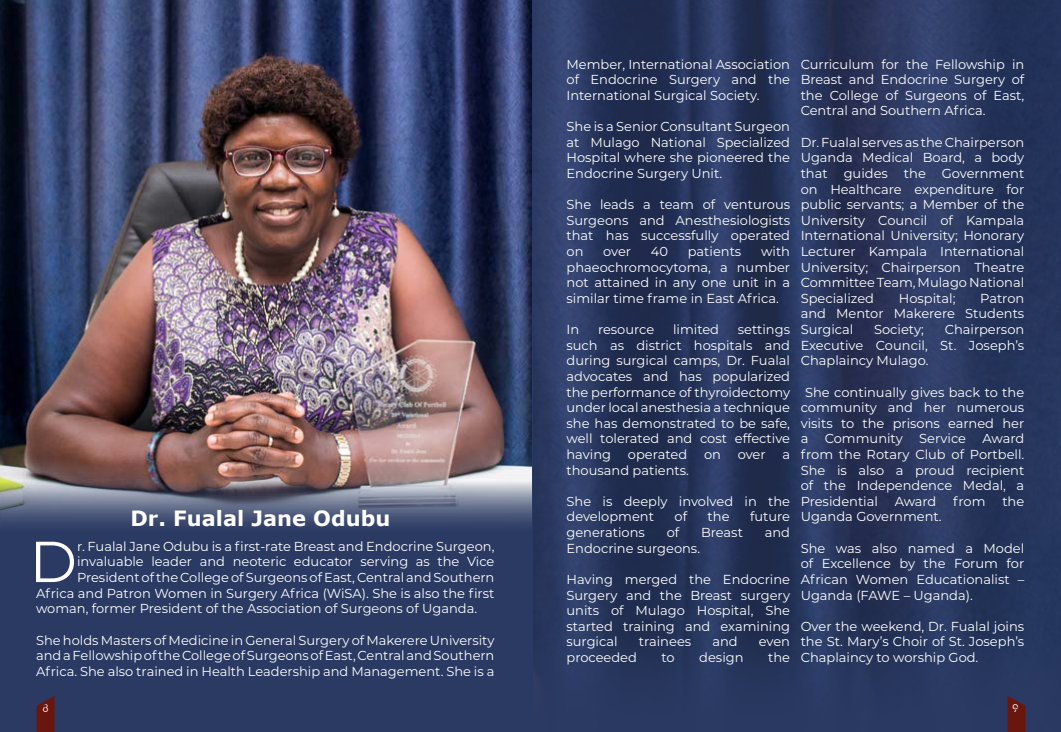
<style>
.page{position:relative;width:1061px;height:732px;background:#fff}
.page>*{position:absolute;margin:0;border:0;box-sizing:border-box;transform-origin:0 0}
.t1{font:57.6px "Montserrat";color:#fff}
.t2{font:700 21px "Verdana";color:#fff}
.t3{font:13px/15.6px "Montserrat";color:#fff;text-align:justify}
.t4{font:12px "BIRTHOFAHERO";color:#fff}
</style>
<div class="page">
<div style="left:0;top:0;width:1060px;height:731px;background:#2b3a63"></div>
<img style="left:533px;top:0;width:527px;height:731px">
<img style="left:0;top:0;width:531px;height:526px">
<svg style="left:37px;top:696px;width:17px;height:35px"></svg>
<svg style="left:1007px;top:695px;width:18px;height:36px"></svg>
<h2 class="t2" style="left:130px;top:503px;width:261px">Dr. Fualal Jane Odubu</h2>
<h1 class="t1" style="left:29px;top:522px;width:49px">D</h1>
<p class="t3" style="left:77px;top:537px;width:419px">r. Fualal Jane Odubu is a first-rate Breast and Endocrine Surgeon,</p>
<p class="t3" style="left:77px;top:553px;width:419px">invaluable leader and neoteric educator serving as the Vice</p>
<p class="t3" style="left:77px;top:569px;width:419px">President of the College of Surgeons of East, Central and Southern</p>
<p class="t3" style="left:36px;top:584px;width:460px">Africa and Patron Women in Surgery Africa (WiSA). She is also the first</p>
<p class="t3" style="left:36px;top:600px;width:442px">woman, former President of the Association of Surgeons of Uganda.</p>
<p class="t3" style="left:36px;top:631px;width:460px">She holds Masters of Medicine in General Surgery of Makerere University and a Fellowship of the College of Surgeons of East, Central and Southern Africa. She also trained in Health Leadership and Management. She is a</p>
<p class="t3" style="left:566px;top:56px;width:225px">Member, International Association of Endocrine Surgery and the International Surgical Society.</p>
<p class="t3" style="left:566px;top:118px;width:225px">She is a Senior Consultant Surgeon at Mulago National Specialized Hospital where she pioneered the Endocrine Surgery Unit.</p>
<p class="t3" style="left:566px;top:196px;width:225px">She leads a team of venturous Surgeons and Anesthesiologists that has successfully operated on</p>
<p class="t3" style="left:566px;top:243px;width:225px;text-indent:194px">with phaeochromocytoma, a number not attained in any one unit in a similar time frame in East Africa.</p>
<p class="t3" style="left:566px;top:321px;width:14px">In</p>
<p class="t3" style="left:598px;top:321px;width:58px">resource</p>
<p class="t3" style="left:673px;top:321px;width:47px">limited</p>
<p class="t3" style="left:603px;top:243px;width:29px">over</p>
<p class="t3" style="left:650px;top:243px;width:19px">40</p>
<p class="t3" style="left:687px;top:243px;width:55px">patients</p>
<p class="t3" style="left:566px;top:321px;width:225px;text-indent:171px">settings such as district hospitals and during surgical camps, Dr. Fualal advocates and has popularized the performance of thyroidectomy under local anesthesia a technique she has demonstrated to be safe, well tolerated and cost effective having</p>
<p class="t3" style="left:627px;top:446px;width:61px">operated</p>
<p class="t3" style="left:703px;top:446px;width:18px">on</p>
<p class="t3" style="left:737px;top:446px;width:29px">over</p>
<p class="t3" style="left:782px;top:446px;width:9px">a</p>
<p class="t3" style="left:566px;top:461px;width:124px">thousand patients.</p>
<p class="t3" style="left:566px;top:493px;width:225px">She is deeply involved in the development</p>
<p class="t3" style="left:674px;top:508px;width:14px">of</p>
<p class="t3" style="left:707px;top:508px;width:23px">the</p>
<p class="t3" style="left:749px;top:508px;width:42px">future</p>
<p class="t3" style="left:566px;top:524px;width:80px">generations</p>
<p class="t3" style="left:666px;top:524px;width:14px">of</p>
<p class="t3" style="left:701px;top:524px;width:43px">Breast</p>
<p class="t3" style="left:764px;top:524px;width:27px">and</p>
<p class="t3" style="left:566px;top:539px;width:135px">Endocrine surgeons.</p>
<p class="t3" style="left:566px;top:571px;width:225px">Having merged the Endocrine Surgery and the Breast surgery units of Mulago Hospital, She started training and examining surgical</p>
<p class="t3" style="left:638px;top:633px;width:54px">trainees</p>
<p class="t3" style="left:712px;top:633px;width:27px">and</p>
<p class="t3" style="left:758px;top:633px;width:33px">even</p>
<p class="t3" style="left:566px;top:649px;width:72px">proceeded</p>
<p class="t3" style="left:661px;top:649px;width:15px">to</p>
<p class="t3" style="left:699px;top:649px;width:46px">design</p>
<p class="t3" style="left:768px;top:649px;width:23px">the</p>
<p class="t3" style="left:800px;top:56px;width:225px">Curriculum for the Fellowship in Breast and Endocrine Surgery of the College of Surgeons of East, Central and Southern Africa.</p>
<p class="t3" style="left:800px;top:134px;width:225px">Dr. Fualal serves as the Chairperson Uganda Medical Board, a body that guides the Government on Healthcare expenditure for public servants; a Member of the University Council of Kampala International University; Honorary Lecturer Kampala International University; Chairperson Theatre Committee Team, Mulago National Specialized</p>
<p class="t3" style="left:898px;top:290px;width:58px">Hospital;</p>
<p class="t3" style="left:800px;top:290px;width:225px;text-indent:179px">Patron and Mentor Makerere Students Surgical</p>
<p class="t3" style="left:800px;top:321px;width:225px;text-indent:144px">Chairperson Executive Council, St. Joseph’s Chaplaincy Mulago.</p>
<p class="t3" style="left:800px;top:383px;width:225px;text-indent:4px">She continually gives back to the community and her numerous visits to the prisons earned her a</p>
<p class="t3" style="left:873px;top:321px;width:51px">Society;</p>
<p class="t3" style="left:800px;top:430px;width:225px;text-indent:182px">Award from the Rotary Club of Portbell.<br>She is also a proud recipient of the Independence Medal, a Presidential</p>
<p class="t3" style="left:824px;top:430px;width:80px">Community</p>
<p class="t3" style="left:919px;top:430px;width:48px">Service</p>
<p class="t3" style="left:894px;top:493px;width:43px">Award</p>
<p class="t3" style="left:952px;top:493px;width:34px">from</p>
<p class="t3" style="left:1002px;top:493px;width:23px">the</p>
<p class="t3" style="left:800px;top:508px;width:142px">Uganda Government.</p>
<p class="t3" style="left:800px;top:539px;width:225px">She was also named a Model of Excellence by the Forum for African Women Educationalist – Uganda (FAWE – Uganda).</p>
<p class="t3" style="left:800px;top:617px;width:225px">Over the weekend, Dr. Fualal joins the St. Mary’s Choir of St. Joseph’s Chaplaincy to worship God.</p>
<p class="t4" style="left:43px;top:701px;width:6px">8</p>
<p class="t4" style="left:1012px;top:701px;width:7px">9</p>
</div>
